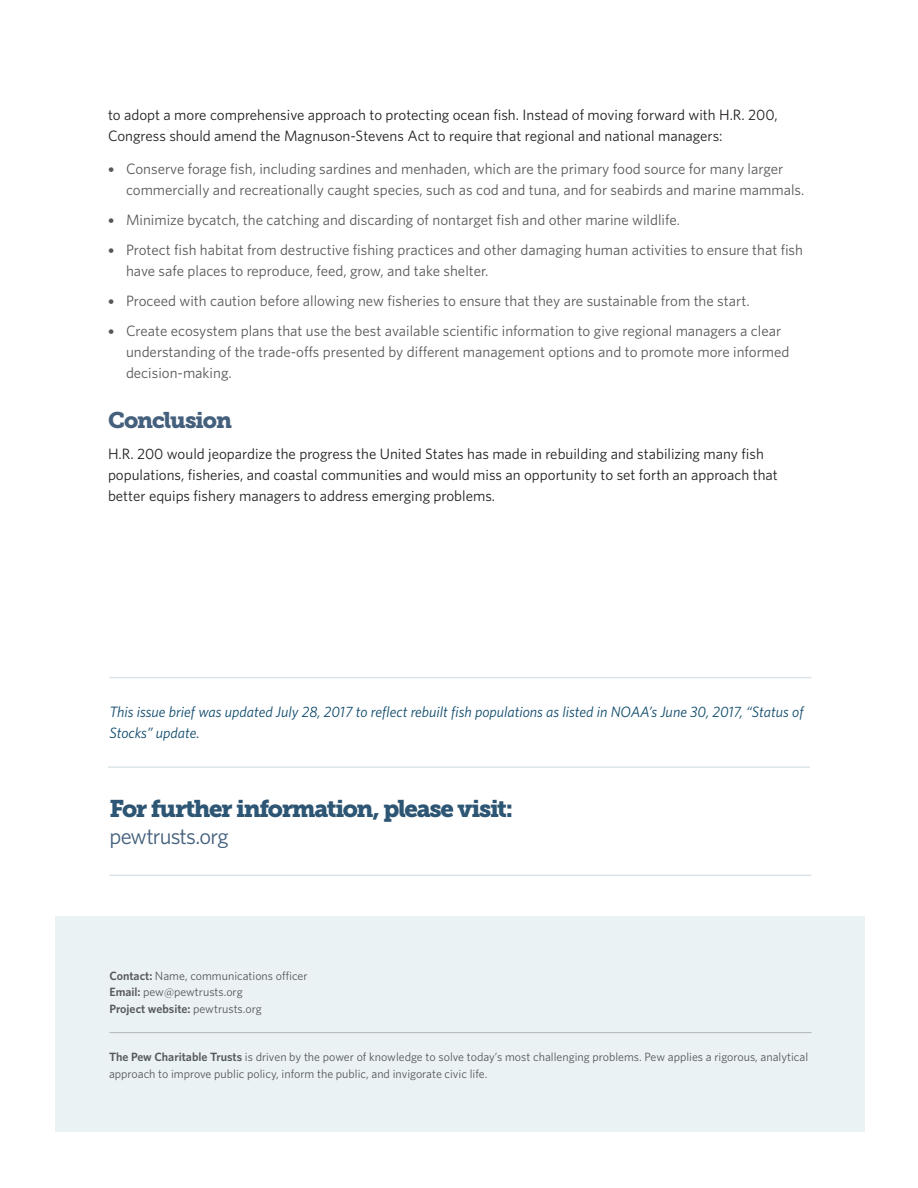
<style>
.page{position:relative;width:918px;height:1188px;background:#fff}
.page>*{position:absolute;margin:0;border:0;box-sizing:border-box;transform-origin:0 0}
.t1{font:24px "Museo Slab 900";letter-spacing:-.055em;color:#2d5574}
.Footer_website{font:22.5px "Whitney";letter-spacing:-.04em;color:#44607d}
.t2{font:22.5px "Museo Slab 900";letter-spacing:-.045em;color:#44607d}
.t3{font:15px/21px "Whitney";color:#57585a}
.Body{font:15px/21px "Whitney";color:#231f20}
.Body-2{font:italic 15px/21px "Whitney";color:#0e4a6b}
.Footer_text{font:12px/16.5px "Whitney";color:#57585a}
.s1{font-family:"Museo Sans 500"}
.s2{font-weight:600}
</style>
<div class="page">
<hr style="left:109px;top:875px;width:702px;height:1px;background:#0e4a6b">
<div style="left:55px;top:916px;width:810px;height:216px;background:#eaf2f4"></div>
<hr style="left:109px;top:1032px;width:702px;height:1px;background:#231f20">
<hr style="left:109px;top:677px;width:702px;height:1px;background:#0e4a6b">
<hr style="left:108px;top:766px;width:702px;height:2px;background:#0e4a6b">
<p class="Body" style="left:108px;top:104px;width:671px">to adopt a more comprehensive approach to protecting ocean fish. Instead of moving forward with H.R. 200,<br>Congress should amend the Magnuson-Stevens Act to require that regional and national managers:</p>
<p class="t3" style="left:126px;top:158px;width:680px;text-indent:-18px"><span class="s1">•</span> Conserve forage fish, including sardines and menhaden, which are the primary food source for many larger commercially and recreationally caught species, such as cod and tuna, and for seabirds and marine mammals.</p>
<p class="t3" style="left:108px;top:209px;width:574px"><span class="s1">•</span> Minimize bycatch, the catching and discarding of nontarget fish and other marine wildlife.</p>
<p class="t3" style="left:126px;top:239px;width:679px;text-indent:-18px"><span class="s1">•</span> Protect fish habitat from destructive fishing practices and other damaging human activities to ensure that fish have safe places to reproduce, feed, grow, and take shelter.</p>
<p class="t3" style="left:108px;top:290px;width:643px"><span class="s1">•</span> Proceed with caution before allowing new fisheries to ensure that they are sustainable from the start.</p>
<p class="t3" style="left:126px;top:320px;width:665px;text-indent:-18px"><span class="s1">•</span> Create ecosystem plans that use the best available scientific information to give regional managers a clear understanding of the trade-offs presented by different management options and to promote more informed decision-making.</p>
<h1 class="t2" style="left:108px;top:407px;width:126px">Conclusion</h1>
<p class="Body" style="left:108px;top:443px;width:671px">H.R. 200 would jeopardize the progress the United States has made in rebuilding and stabilizing many fish populations, fisheries, and coastal communities and would miss an opportunity to set forth an approach that better equips fishery managers to address emerging problems.</p>
<p class="Body-2" style="left:109px;top:701px;width:696px">This issue brief was updated July 28, 2017 to reflect rebuilt fish populations as listed in NOAA’s June 30, 2017, “Status of<br>Stocks” update.</p>
<h1 class="t1" style="left:110px;top:794px;width:405px">For further information, please visit:</h1>
<p class="Footer_website" style="left:110px;top:821px;width:121px">pewtrusts.org</p>
<p class="Footer_text" style="left:109px;top:967px;width:200px"><span class="s2">Contact:</span> Name, communications officer<br><span class="s2">Email:</span> pew@pewtrusts.org<br><span class="s2">Project website:</span> pewtrusts.org</p>
<p class="Footer_text" style="left:109px;top:1049px;width:701px"><span class="s2">The Pew Charitable Trusts</span> is driven by the power of knowledge to solve today’s most challenging problems. Pew applies a rigorous, analytical approach to improve public policy, inform the public, and invigorate civic life.</p>
</div>
